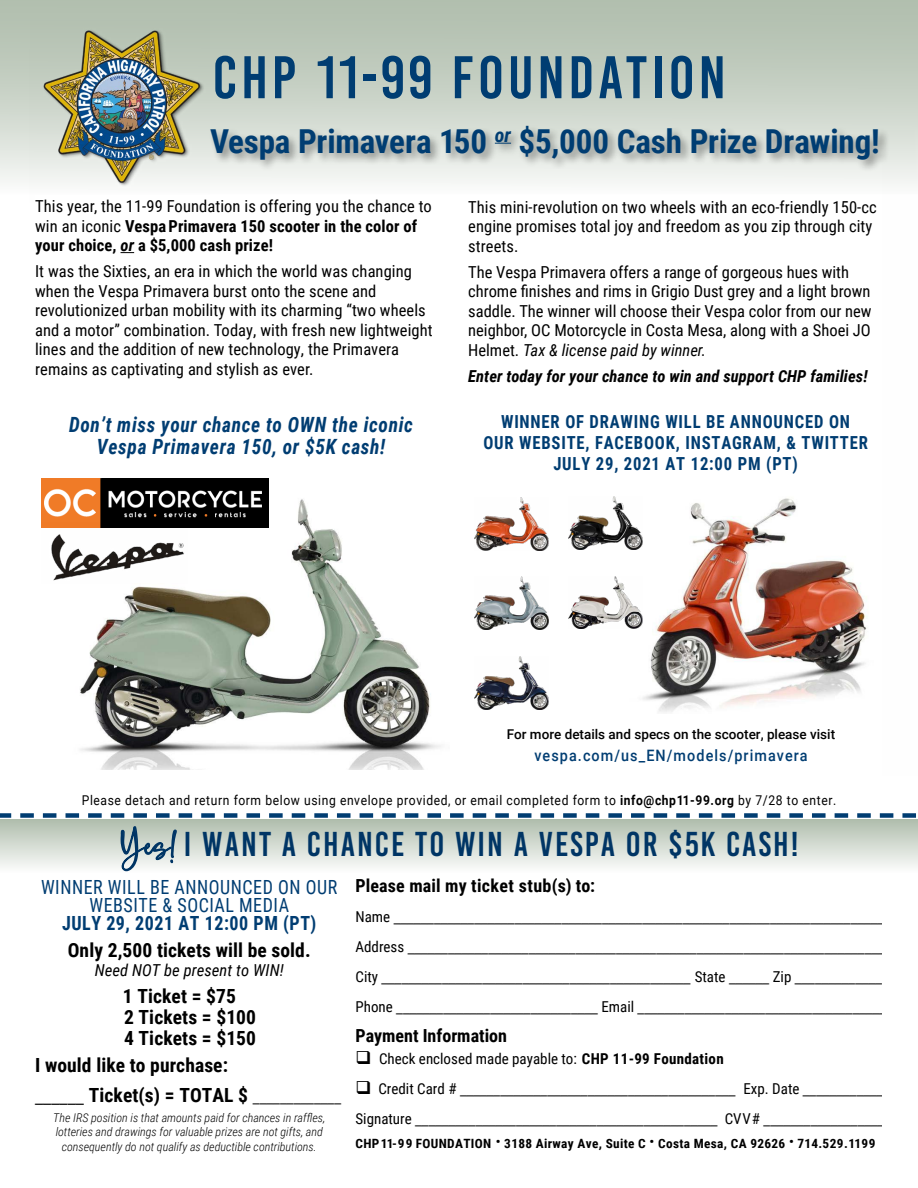
<style>
.page{position:relative;width:918px;height:1188px;background:#fff}
.page>*{position:absolute;margin:0;border:0;box-sizing:border-box;transform-origin:0 0}
.t1{font:60px "Bebas Kai";letter-spacing:.06em;color:#003d72}
.t2{font:34.5px "Bebas Kai";letter-spacing:.06em;color:#003565}
.t3{font:700 33px "Roboto Condensed";letter-spacing:-.005em;color:#003d72}
.t4{font:italic 700 21px/22px "Roboto Condensed";letter-spacing:.035em;color:#003d72;text-align:center;scale:.92 1}
.t5{font:700 19.5px/21px "Roboto Condensed";letter-spacing:.005em;color:#000}
.t6{font:19.5px/18px "Roboto Condensed";letter-spacing:.03em;color:#003d72;text-align:center;scale:.92 1}
.t7{font:700 19.5px "Roboto Condensed";letter-spacing:.03em;color:#003d72;scale:.92 1}
.t8{font:700 18px/21px "Roboto Condensed";letter-spacing:.05em;color:#003d72;text-align:center;scale:.92 1}
.t9{font:700 18px "Roboto Condensed";color:#000}
.t10{font:16.5px/19.5px "Roboto Condensed";letter-spacing:.005em;color:#000}
.t11{font:700 16.5px/19.5px "Roboto Condensed";letter-spacing:.005em;color:#000}
.t12{font:italic 700 16.5px "Roboto Condensed";letter-spacing:.005em;color:#000}
.t13{font:italic 16.5px "Roboto Condensed";letter-spacing:.005em;color:#000}
.t14{font:500 15.75px "Roboto";letter-spacing:.075em;color:#003d72;scale:.91 1}
.t15{font:15px/30px "Open Sans";color:#000}
.t16{font:15px "Roboto Condensed";color:#000}
.t17{font:13.5px "Roboto";letter-spacing:.05em;color:#000;scale:.9 1}
.t18{font:500 13.5px "Roboto";color:#000}
.t19{font:700 12.75px "Roboto Condensed";letter-spacing:.025em;color:#000;scale:1.04 1}
.t20{font:italic 300 12px/14.4px "Roboto Condensed";color:#000;text-align:center}
.s1{font-weight:400}
.s2{font-style:italic}
.s3{font-weight:700}
.s4{font-family:"Rustling Sound";font-size:22.5px}
.s5{font-family:"Open Sans";font-weight:400;font-size:18px}
.s6{font-family:"Open Sans";font-weight:400;font-size:15px}
.s7{font-family:"Roboto Condensed"}
</style>
<div class="page">
<img style="left:642px;top:498px;width:225px;height:214px">
<svg style="left:0;top:0;width:918px;height:184px;background:#c3cec1"></svg>
<svg style="left:0;top:813px;width:916px;height:5px"></svg>
<svg style="left:0;top:819px;width:918px;height:48px;background:#d1d9cf"></svg>
<img style="left:29px;top:19px;width:182px;height:167px">
<svg style="left:121px;top:252px;width:13px;height:1px"></svg>
<img style="left:41px;top:478px;width:400px;height:292px">
<img style="left:41px;top:479px;width:228px;height:49px">
<svg style="left:883px;top:131px;width:35px;height:53px"></svg>
<img style="left:42px;top:522px;width:146px;height:61px">
<div style="left:209px;top:123px;width:681px;height:49px;background:#000;opacity:.4"></div>
<svg style="left:495px;top:143px;width:16px;height:1px"></svg>
<img style="left:474px;top:497px;width:75px;height:53px">
<img style="left:474px;top:577px;width:75px;height:53px">
<img style="left:474px;top:656px;width:75px;height:54px">
<img style="left:568px;top:496px;width:75px;height:54px">
<img style="left:568px;top:576px;width:75px;height:53px">
<h1 class="t1" style="left:213px;top:45px;width:515px">CHP 11-99 FOUNDATION</h1>
<h3 class="t3" style="left:210px;top:118px;width:671px">Vespa Primavera 150 <sup>or</sup> $5,000 Cash Prize Drawing!</h3>
<p class="t11" style="left:35px;top:196px;width:398px"><span class="s1">This year, the 11-99 Foundation is offering you the chance to win an iconic</span> Vespa Primavera 150 scooter in the color of your choice, <span class="s2">or</span> a $5,000 cash prize!</p>
<p class="t10" style="left:35px;top:261px;width:399px">It was the Sixties, an era in which the world was changing when the Vespa Primavera burst onto the scene and revolutionized urban mobility with its charming “two wheels and a motor” combination. Today, with fresh new lightweight lines and the addition of new technology, the Primavera remains as captivating and stylish as ever.</p>
<p class="t4" style="left:69px;top:413px;width:375px">Don’t miss your chance to OWN the iconic<br>Vespa Primavera 150, or $5K cash!</p>
<p class="t10" style="left:468px;top:196px;width:410px">This mini-revolution on two wheels with an eco-friendly 150-cc engine promises total joy and freedom as you zip through city streets.</p>
<p class="t10" style="left:468px;top:261px;width:405px">The Vespa Primavera offers a range of gorgeous hues with chrome finishes and rims in Grigio Dust grey and a light brown saddle. The winner will choose their Vespa color from our new neighbor, OC Motorcycle in Costa Mesa, along with a Shoei JO Helmet. <span class="s2">Tax &amp; license paid by winner.</span></p>
<p class="t12" style="left:468px;top:364px;width:401px">Enter today for your chance to win and support CHP families!</p>
<p class="t8" style="left:483px;top:411px;width:419px">WINNER OF DRAWING WILL BE ANNOUNCED ON<br>OUR WEBSITE, FACEBOOK, INSTAGRAM, &amp; TWITTER<br>JULY 29, 2021 AT 12:00 PM (PT)</p>
<p class="t18" style="left:507px;top:725px;width:330px">For more details and specs on the scooter, please visit</p>
<p class="t14" style="left:534px;top:745px;width:302px">vespa.com/us_EN/models/primavera</p>
<p class="t17" style="left:82px;top:791px;width:840px">Please detach and return form below using envelope provided, or email completed form to <span class="s3">info@chp11-99.org</span> by 7/28 to enter.</p>
<h2 class="t2" style="left:119px;top:826px;width:681px"><span class="s4">Yes!</span> I WANT A CHANCE TO WIN A VESPA OR $5K CASH!</h2>
<p class="t6" style="left:41px;top:877px;width:324px">WINNER WILL BE ANNOUNCED ON OUR<br>WEBSITE &amp; SOCIAL MEDIA</p>
<p class="t7" style="left:62px;top:909px;width:278px">JULY 29, 2021 AT 12:00 PM (PT)</p>
<p class="t5" style="left:68px;top:939px;width:244px">Only 2,500 tickets will be sold.</p>
<p class="t13" style="left:95px;top:959px;width:191px">Need NOT be present to WIN!</p>
<p class="t5" style="left:123px;top:985px;width:135px">1 Ticket = $75<br>2 Tickets = $100<br>4 Tickets = $150</p>
<p class="t5" style="left:35px;top:1050px;width:308px;line-height:30px">I would like to purchase:<br><span class="s5">______</span> Ticket(s) = TOTAL $ <span class="s6">_____________</span></p>
<p class="t20" style="left:53px;top:1110px;width:274px">The IRS position is that amounts paid for chances in raffles, lotteries and drawings for valuable prizes are not gifts, and consequently do not qualify as deductible contributions.</p>
<p class="t9" style="left:355px;top:873px;width:241px">Please mail my ticket stub(s) to:</p>
<p class="t15" style="left:355px;top:901px;width:532px"><span class="s7">Name</span> _________________________________________________________________________ <span class="s7">Address</span> _______________________________________________________________________ <span class="s7">City</span> ______________________________________________ <span class="s7">State</span> ______ <span class="s7">Zip</span> _____________ <span class="s7">Phone</span> ______________________________ <span class="s7">Email</span> _____________________________________</p>
<p class="t9" style="left:355px;top:1023px;width:153px">Payment Information</p>
<p class="t16" style="left:355px;top:1048px;width:370px">❑ Check enclosed made payable to: <span class="s3">CHP 11-99 Foundation</span></p>
<p class="t15" style="left:355px;top:1073px;width:531px">❑ <span class="s7">Credit Card #</span> _________________________________________ <span class="s7">Exp. Date</span> ____________<br><span class="s7">Signature</span> _____________________________________________ <span class="s7">CVV#</span> __________________</p>
<p class="t19" style="left:355px;top:1134px;width:502px">CHP11-99 FOUNDATION • 3188 Airway Ave, Suite C • Costa Mesa, CA 92626 • 714.529.1199</p>
</div>
